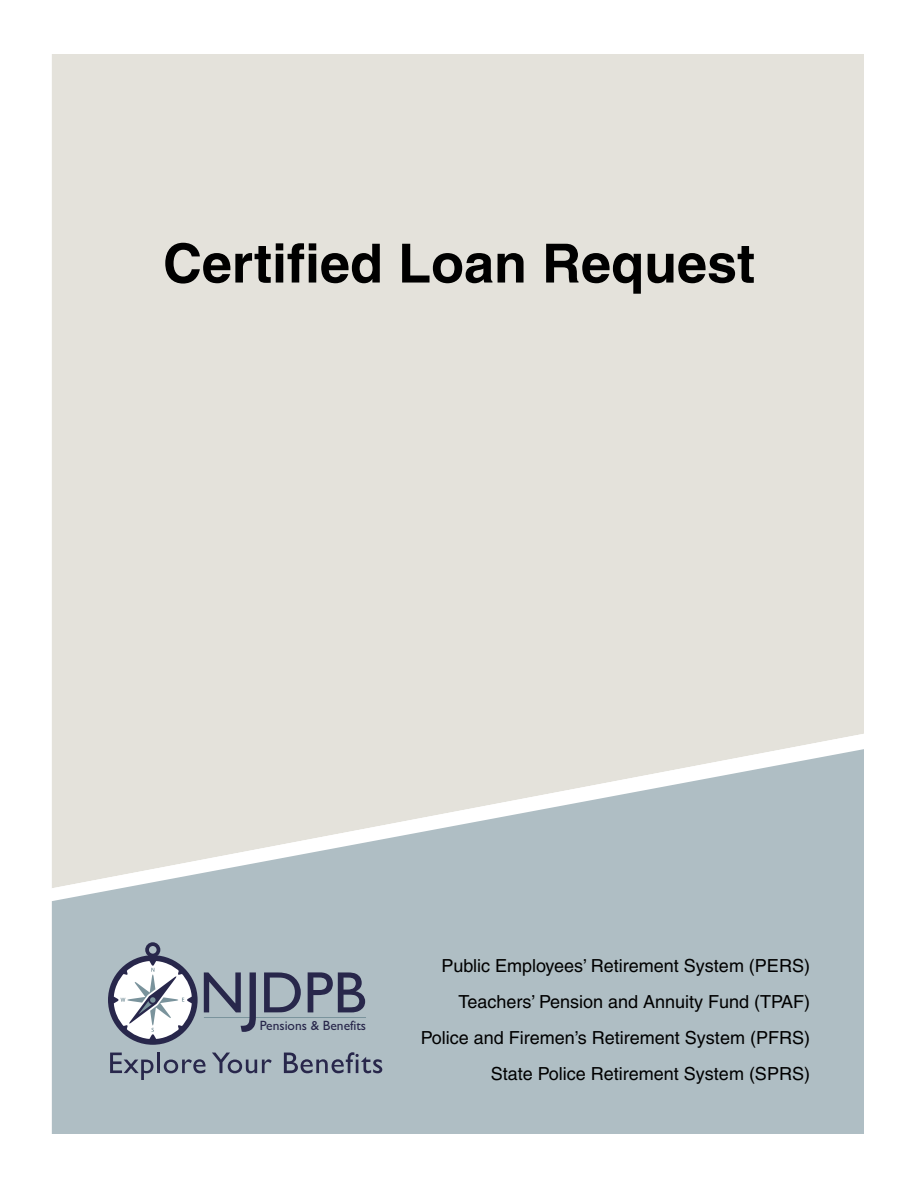
<style>
.page{position:relative;width:918px;height:1188px;background:#fff}
.page>*{position:absolute;margin:0;border:0;box-sizing:border-box;transform-origin:0 0}
.t1{font:700 54px "Helvetica";color:#000}
.t2{font:18px/36px "Helvetica";color:#000;text-align:right}
.t3{font:13.5px "Gill Sans";color:#28274b}
</style>
<div class="page">
<div style="left:52px;top:54px;width:812px;height:680px;background:#e4e2db"></div>
<div style="left:52px;top:734px;width:808px;height:15px;background:#e4e2db"></div>
<svg style="left:52px;top:749px;width:812px;height:385px;background:#bbc6ca"></svg>
<svg style="left:108px;top:942px;width:90px;height:103px"></svg>
<svg style="left:204px;top:972px;width:162px;height:60px;background:#8691a0"></svg>
<svg style="left:110px;top:1053px;width:43px;height:27px"></svg>
<hr style="left:157px;top:1053px;width:3px;height:20px;background:#28274b">
<svg style="left:164px;top:1059px;width:42px;height:14px"></svg>
<svg style="left:212px;top:1053px;width:60px;height:20px"></svg>
<svg style="left:284px;top:1052px;width:98px;height:21px;background:#828c9c"></svg>
<h1 class="t1" style="left:163px;top:231px;width:594px">Certified Loan Request</h1>
<p class="t3" style="left:260px;top:1018px;width:108px">Pensions &amp; Benefits</p>
<p class="t2" style="left:421px;top:948px;width:391px">Public Employees’ Retirement System (PERS)<br>Teachers’ Pension and Annuity Fund (TPAF)<br>Police and Firemen’s Retirement System (PFRS)<br>State Police Retirement System (SPRS)</p>
</div>
